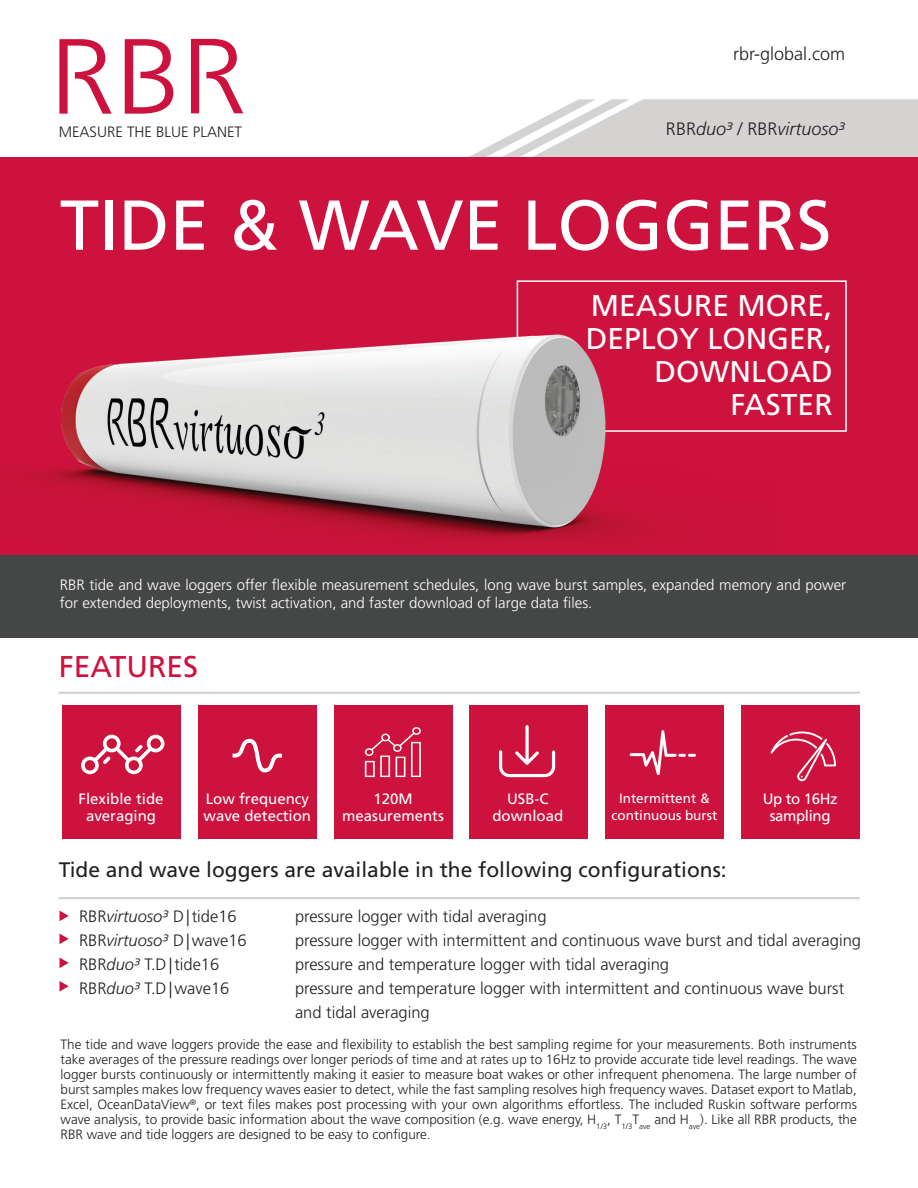
<style>
.page{position:relative;width:918px;height:1188px;background:#fff}
.page>*{position:absolute;margin:0;border:0;box-sizing:border-box;transform-origin:0 0}
.t1{font:70.5px "Frutiger LT Std";color:#fff}
.t2{font:30px "Frutiger LT Std";color:#fff}
.t3{font:30px "Frutiger LT Std";color:#cd123d}
.t4{font:21px "Frutiger LT Std";color:#231f20}
.Title_Bar_Right{font:italic 300 18px "Frutiger LT Std";color:#231f20}
.t5{font:300 18px "Frutiger LT Std";color:#231f20}
.t6{font:300 16.5px "Frutiger LT Std";color:#231f20}
.Data_Sheet_Body{font:300 15px/18px "Frutiger LT Std";color:#fff}
.t7{font:15px/16.5px "Frutiger LT Std";color:#fff;text-align:center}
.t8{font:300 15px "Frutiger LT Std";color:#231f20}
.t9{font:15px "Frutiger LT Std";letter-spacing:-.025em;color:#fff}
.Data_Sheet_Body-2{font:300 13.5px/15px "Frutiger LT Std";color:#231f20;text-align:justify}
.t10{font:13.5px "Frutiger LT Std";color:#fff}
.s1{font-style:normal}
.s2{font-style:italic}
</style>
<div class="page">
<svg style="left:469px;top:99px;width:449px;height:58px"></svg>
<div style="left:0;top:555px;width:918px;height:83px;background:#454646"></div>
<svg style="left:60px;top:911px;width:9px;height:10px"></svg>
<svg style="left:60px;top:934px;width:9px;height:10px"></svg>
<svg style="left:60px;top:958px;width:9px;height:10px"></svg>
<svg style="left:60px;top:981px;width:9px;height:11px"></svg>
<div style="left:63px;top:706px;width:118px;height:133px;background:#cd123d"></div>
<div style="left:198px;top:706px;width:118px;height:133px;background:#cd123d"></div>
<div style="left:334px;top:706px;width:118px;height:133px;background:#cd123d"></div>
<div style="left:470px;top:706px;width:118px;height:133px;background:#cd123d"></div>
<div style="left:605px;top:706px;width:118px;height:133px;background:#cd123d"></div>
<div style="left:741px;top:706px;width:118px;height:133px;background:#cd123d"></div>
<svg style="left:233px;top:739px;width:49px;height:33px"></svg>
<svg style="left:365px;top:727px;width:56px;height:50px"></svg>
<svg style="left:81px;top:735px;width:84px;height:39px"></svg>
<svg style="left:499px;top:725px;width:56px;height:52px"></svg>
<svg style="left:630px;top:730px;width:66px;height:45px"></svg>
<svg style="left:771px;top:731px;width:65px;height:50px"></svg>
<svg style="left:125px;top:39px;width:48px;height:75px"></svg>
<svg style="left:59px;top:39px;width:53px;height:75px"></svg>
<svg style="left:191px;top:39px;width:52px;height:74px"></svg>
<div style="left:0;top:157px;width:918px;height:398px;background:#cd123d"></div>
<img style="left:36px;top:280px;width:743px;height:261px">
<hr style="left:59px;top:897px;width:801px;height:2px;background:#d4d3d2">
<hr style="left:59px;top:692px;width:801px;height:2px;background:#d4d3d2">
<p class="t8" style="left:59px;top:123px;width:185px">MEASURE THE BLUE PLANET</p>
<p class="t5" style="left:733px;top:43px;width:114px">rbr-global.com</p>
<p class="Title_Bar_Right" style="left:666px;top:118px;width:181px"><span class="s1">RBR</span>duo³ <span class="s1">/ RBR</span>virtuoso³</p>
<p class="t1" style="left:60px;top:184px;width:773px">TIDE &amp; WAVE LOGGERS</p>
<p class="t2" style="left:591px;top:288px;width:243px">MEASURE MORE,</p>
<p class="t2" style="left:586px;top:321px;width:248px">DEPLOY LONGER,</p>
<p class="t2" style="left:654px;top:354px;width:180px">DOWNLOAD</p>
<p class="t2" style="left:730px;top:387px;width:104px">FASTER</p>
<p class="Data_Sheet_Body" style="left:60px;top:576px;width:788px">RBR tide and wave loggers offer flexible measurement schedules, long wave burst samples, expanded memory and power for extended deployments, twist activation, and faster download of large data files.</p>
<p class="t3" style="left:59px;top:649px;width:141px">FEATURES</p>
<p class="t7" style="left:79px;top:791px;width:87px">Flexible tide averaging</p>
<p class="t7" style="left:204px;top:791px;width:109px;text-align:left">Low frequency wave detection</p>
<p class="t7" style="left:373px;top:791px;width:41px">120M</p>
<p class="t7" style="left:342px;top:807px;width:103px">measurements</p>
<p class="t7" style="left:507px;top:791px;width:43px">USB-C</p>
<p class="t7" style="left:492px;top:807px;width:72px">download</p>
<p class="t10" style="left:619px;top:790px;width:92px">Intermittent &amp;</p>
<p class="t10" style="left:612px;top:807px;width:107px">continuous burst</p>
<p class="t7" style="left:763px;top:791px;width:76px">Up to 16Hz</p>
<p class="t9" style="left:770px;top:807px;width:62px">sampling</p>
<p class="t4" style="left:59px;top:857px;width:669px">Tide and wave loggers are available in the following configurations:</p>
<p class="t6" style="left:79px;top:907px;width:159px">RBR<span class="s2">virtuoso³</span> D|tide16</p>
<p class="t6" style="left:295px;top:907px;width:253px">pressure logger with tidal averaging</p>
<p class="t6" style="left:79px;top:931px;width:169px">RBR<span class="s2">virtuoso³</span> D|wave16</p>
<p class="t6" style="left:295px;top:931px;width:567px">pressure logger with intermittent and continuous wave burst and tidal averaging</p>
<p class="t6" style="left:79px;top:955px;width:142px">RBR<span class="s2">duo³</span> T.D|tide16</p>
<p class="t6" style="left:295px;top:955px;width:376px">pressure and temperature logger with tidal averaging</p>
<p class="t6" style="left:79px;top:979px;width:152px">RBR<span class="s2">duo³</span> T.D|wave16</p>
<p class="t6" style="left:295px;top:979px;width:551px">pressure and temperature logger with intermittent and continuous wave burst</p>
<p class="t6" style="left:295px;top:1003px;width:136px">and tidal averaging</p>
<p class="Data_Sheet_Body-2" style="left:61px;top:1037px;width:798px">The tide and wave loggers provide the ease and flexibility to establish the best sampling regime for your measurements. Both instruments take averages of the pressure readings over longer periods of time and at rates up to 16Hz to provide accurate tide level readings. The wave logger bursts continuously or intermittently making it easier to measure boat wakes or other infrequent phenomena. The large number of burst samples makes low frequency waves easier to detect, while the fast sampling resolves high frequency waves. Dataset export to Matlab, Excel, OceanDataView<sup>®</sup>, or text files makes post processing with your own algorithms effortless. The included Ruskin software performs wave analysis, to provide basic information about the wave composition (e.g. wave energy, H<sub>1/3</sub>, T<sub>1/3</sub>T<sub>ave</sub> and H<sub>ave</sub>). Like all RBR products, the RBR wave and tide loggers are designed to be easy to configure.</p>
</div>
